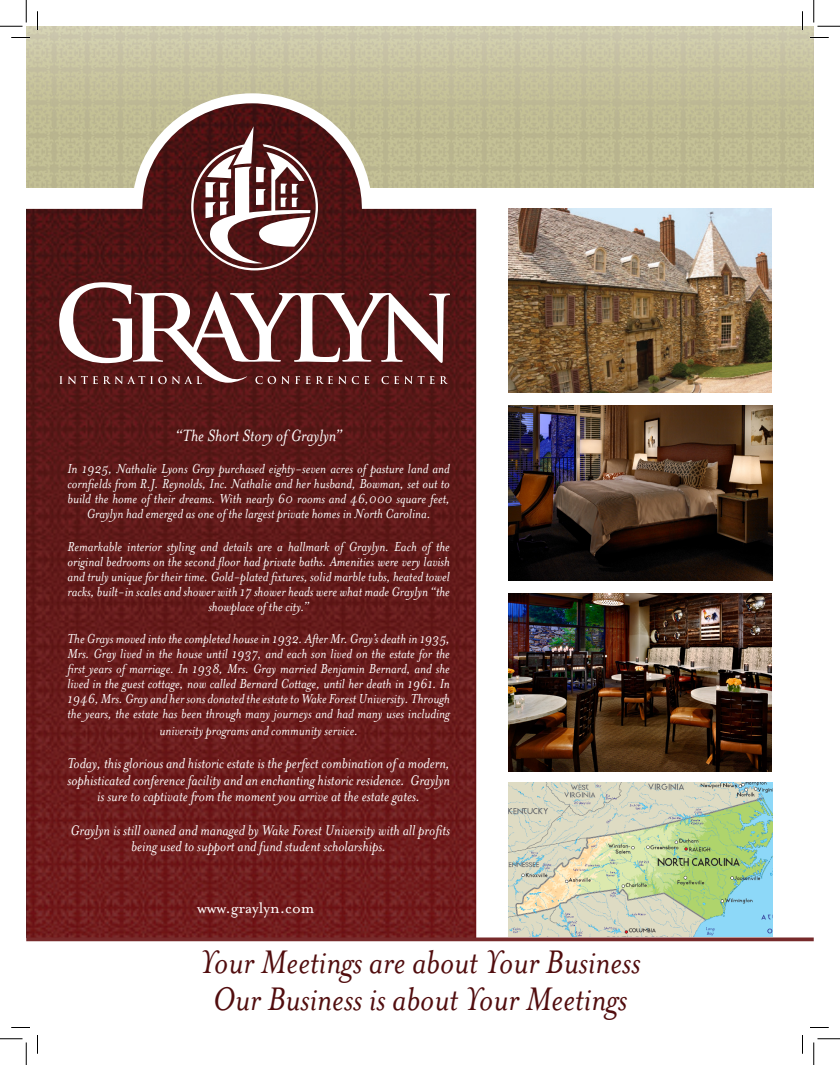
<style>
.page{position:relative;width:840px;height:1065px;background:#fff}
.page>*{position:absolute;margin:0;border:0;box-sizing:border-box;transform-origin:0 0}
.t1{font:italic 37.5px "Mrs Eaves";color:#510d0e}
.t2{font:italic 18.75px "Mrs Eaves";color:#fff}
.t3{font:17.5px "Mrs Eaves Roman";color:#fff}
.t4{font:italic 16.25px/16.2px "Mrs Eaves";color:#fff;text-align:center}
.t5{font:italic 15px/15px "Mrs Eaves";color:#fff;text-align:center}
</style>
<div class="page">
<svg style="left:26px;top:88px;width:465px;height:854px;background:#743531"></svg>
<svg style="left:191px;top:126px;width:127px;height:144px"></svg>
<svg style="left:59px;top:282px;width:391px;height:102px"></svg>
<hr style="left:26px;top:938px;width:788px;height:3px;background:#772a2b">
<img style="left:508px;top:594px;width:264px;height:178px">
<img style="left:508px;top:209px;width:264px;height:184px">
<img style="left:509px;top:783px;width:263px;height:153px">
<img style="left:509px;top:406px;width:263px;height:175px">
<svg style="left:11px;top:37px;width:19px;height:1px"></svg>
<svg style="left:810px;top:37px;width:19px;height:1px"></svg>
<svg style="left:11px;top:1027px;width:19px;height:1px"></svg>
<svg style="left:810px;top:1027px;width:19px;height:1px"></svg>
<svg style="left:37px;top:11px;width:1px;height:19px"></svg>
<svg style="left:37px;top:1035px;width:1px;height:19px"></svg>
<svg style="left:802px;top:11px;width:1px;height:19px"></svg>
<svg style="left:802px;top:1035px;width:1px;height:19px"></svg>
<svg style="left:0;top:0;width:27px;height:27px"></svg>
<svg style="left:0;top:1039px;width:27px;height:26px"></svg>
<svg style="left:814px;top:0;width:26px;height:27px"></svg>
<svg style="left:814px;top:1039px;width:26px;height:26px"></svg>
<p class="t2" style="left:175px;top:425px;width:168px">“The Short Story of Graylyn”</p>
<p class="t5" style="left:68px;top:462px;width:384px">In 1925, Nathalie Lyons Gray purchased eighty-seven acres of pasture land and cornfields from R.J. Reynolds, Inc. Nathalie and her husband, Bowman, set out to build the home of their dreams. With nearly 60 rooms and 46,000 square feet, Graylyn had emerged as one of the largest private homes in North Carolina.</p>
<p class="t5" style="left:68px;top:539px;width:384px">Remarkable interior styling and details are a hallmark of Graylyn. Each of the original bedrooms on the second floor had private baths. Amenities were very lavish and truly unique for their time. Gold-plated fixtures, solid marble tubs, heated towel racks, built-in scales and shower with 17 shower heads were what made Graylyn “the showplace of the city.”</p>
<p class="t5" style="left:68px;top:632px;width:384px">The Grays moved into the completed house in 1932. After Mr. Gray’s death in 1935, Mrs. Gray lived in the house until 1937, and each son lived on the estate for the first years of marriage. In 1938, Mrs. Gray married Benjamin Bernard, and she lived in the guest cottage, now called Bernard Cottage, until her death in 1961. In 1946, Mrs. Gray and her sons donated the estate to Wake Forest University. Through the years, the estate has been through many journeys and had many uses including university programs and community service.</p>
<p class="t4" style="left:68px;top:756px;width:384px">Today, this glorious and historic estate is the perfect combination of a modern, sophisticated conference facility and an enchanting historic residence. Graylyn is sure to captivate from the moment you arrive at the estate gates.</p>
<p class="t4" style="left:70px;top:822px;width:381px">Graylyn is still owned and managed by Wake Forest University with all profits being used to support and fund student scholarships.</p>
<p class="t3" style="left:197px;top:898px;width:119px">www.graylyn.com</p>
<p class="t1" style="left:200px;top:941px;width:442px">Your Meetings are about Your Business</p>
<p class="t1" style="left:213px;top:979px;width:416px">Our Business is about Your Meetings</p>
</div>
